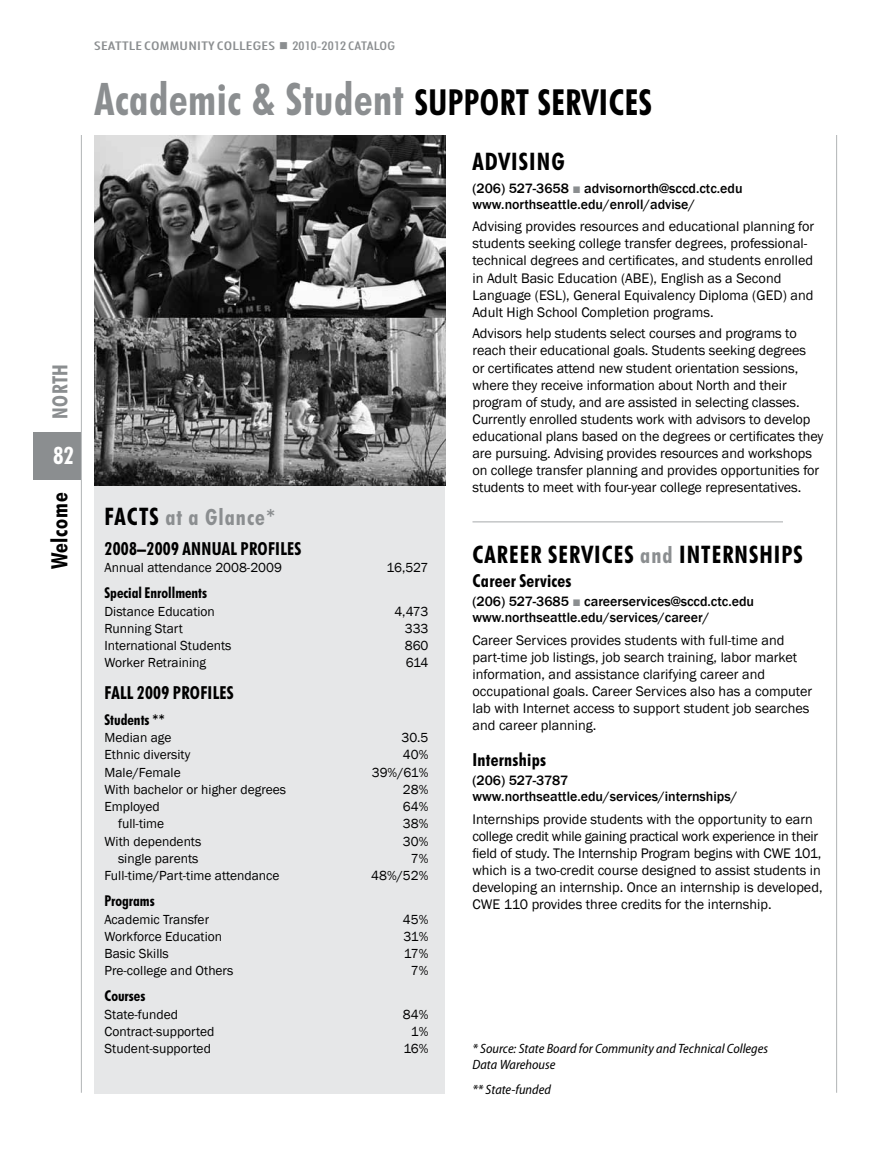
<style>
.page{position:relative;width:891px;height:1161px;background:#fff}
.page>*{position:absolute;margin:0;border:0;box-sizing:border-box;transform-origin:0 0}
.t1{font:700 condensed 45px "Futura BT";letter-spacing:.015em;color:#8b8e90;scale:.95 1}
.t2{font:700 condensed 24.15px "Futura BT";letter-spacing:.045em;color:#000}
.t3{font:700 condensed 24px "Futura BT";color:#fff}
.t4{font:700 condensed 22.5px "Futura BT";letter-spacing:.045em;color:#8b8e90}
.t5{font:700 condensed 22.5px "Futura BT";letter-spacing:.035em;color:#000}
.t6{font:700 condensed 21px "Futura BT";color:#8b8e90}
.t7{font:700 condensed 18px "Futura BT";letter-spacing:.015em;color:#000}
.t8{font:700 condensed 15px "Futura BT";color:#000}
.t9{font:14.25px/17.1px "Franklin Gothic";color:#000}
.t10{font:500 13.95px/16.2px "Franklin Gothic";color:#000}
.t11{font:13.5px "Franklin Gothic";color:#000}
.t12{font:italic semi-condensed 13.5px/15.8px "Myriad Pro";color:#000}
.t13{font:500 condensed 12px "Futura BT";letter-spacing:.015em;color:#8b8e90;scale:1.44 1}
.t14{font:500 condensed 12px "Futura BT";letter-spacing:.015em;color:#8b8e90;scale:1.3 1}
.s1{font-size:36px;color:#000}
.s2{color:#8b8e90}
.s3{font-size:24.15px;color:#000}
.s4{font-size:22.5px;color:#8b8e90}
</style>
<div class="page">
<div style="left:34px;top:432px;width:47px;height:47px;background:#8b8e90"></div>
<hr style="left:836px;top:135px;width:1px;height:958px;background:#b1b4b6">
<hr style="left:81px;top:135px;width:1px;height:958px;background:#b1b4b6">
<div style="left:94px;top:483px;width:352px;height:611px;background:#e6e7e8"></div>
<img style="left:94px;top:135px;width:352px;height:351px">
<hr style="left:472px;top:522px;width:311px;height:1px;background:#a7a9ac">
<h3 class="t6" style="left:47px;top:418px;width:54px;rotate:-90deg">nORTH</h3>
<h3 class="t3" style="left:53px;top:441px;width:23px">82</h3>
<h3 class="t5" style="left:46px;top:569px;width:78px;rotate:-90deg">Welcome</h3>
<p class="t13" style="left:94px;top:38px;width:187px">SEATTLE COMMUNITY COLLEGES ■ 2010-2012 CATAL</p>
<p class="t14" style="left:380px;top:38px;width:12px">OG</p>
<h1 class="t1" style="left:94px;top:72px;width:587px">Academic &amp; Student <span class="s1">Support Services</span></h1>
<h2 class="t2" style="left:472px;top:147px;width:91px">Advising</h2>
<p class="t10" style="left:472px;top:180px;width:272px">(206) 527-3658 <span class="s2">■</span> advisornorth@sccd.ctc.edu www.northseattle.edu/enroll/advise/</p>
<p class="t9" style="left:472px;top:218px;width:343px">Advising provides resources and educational planning for students seeking college transfer degrees, professional&shy;technical degrees and certificates, and students enrolled in Adult Basic Education (ABE), English as a Second Language (ESL), General Equivalency Diploma (GED) and Adult High School Completion programs.</p>
<p class="t9" style="left:472px;top:325px;width:352px">Advisors help students select courses and programs to reach their educational goals. Students seeking degrees<br>or certificates attend new student orientation sessions, where they receive information about North and their program of study, and are assisted in selecting classes.<br>Currently enrolled students work with advisors to develop educational plans based on the degrees or certificates they are pursuing. Advising provides resources and workshops on college transfer planning and provides opportunities for students to meet with four-year college representatives.</p>
<h3 class="t4" style="left:105px;top:503px;width:173px"><span class="s3">facts</span> at a Glance*</h3>
<p class="t7" style="left:105px;top:538px;width:89px">2008–2009 ANNUAL</p>
<p class="t7" style="left:241px;top:538px;width:9px">PROFILE</p>
<p class="t7" style="left:295px;top:538px;width:8px">S</p>
<p class="t11" style="left:105px;top:559px;width:179px">Annual attendance 2008-2009</p>
<p class="t11" style="left:387px;top:559px;width:43px">16,527</p>
<p class="t8" style="left:105px;top:584px;width:104px">Special Enrollments</p>
<p class="t11" style="left:105px;top:603px;width:112px">Distance Education</p>
<p class="t11" style="left:394px;top:603px;width:36px">4,473</p>
<p class="t11" style="left:105px;top:620px;width:80px">Running Start</p>
<p class="t11" style="left:405px;top:620px;width:25px">333</p>
<p class="t11" style="left:105px;top:637px;width:128px">International Students</p>
<p class="t11" style="left:405px;top:637px;width:25px">860</p>
<p class="t11" style="left:105px;top:654px;width:103px">Worker Retraining</p>
<p class="t11" style="left:406px;top:654px;width:24px">614</p>
<p class="t7" style="left:105px;top:681px;width:8px">FALL</p>
<p class="t7" style="left:137px;top:681px;width:45px">2009 PROFILE</p>
<p class="t7" style="left:227px;top:681px;width:8px">S</p>
<p class="t8" style="left:105px;top:710px;width:62px">Students **</p>
<p class="t11" style="left:105px;top:729px;width:68px">Median age</p>
<p class="t11" style="left:401px;top:729px;width:29px">30.5</p>
<p class="t11" style="left:105px;top:747px;width:87px">Ethnic diversity</p>
<p class="t11" style="left:403px;top:747px;width:27px">40%</p>
<p class="t11" style="left:105px;top:764px;width:78px">Male/Female</p>
<p class="t11" style="left:372px;top:764px;width:58px">39%/61%</p>
<p class="t11" style="left:105px;top:781px;width:183px">With bachelor or higher degrees</p>
<p class="t11" style="left:403px;top:781px;width:27px">28%</p>
<p class="t11" style="left:105px;top:798px;width:57px">Employed</p>
<p class="t11" style="left:403px;top:798px;width:27px">64%</p>
<p class="t11" style="left:118px;top:816px;width:48px">full-time</p>
<p class="t11" style="left:403px;top:816px;width:27px">38%</p>
<p class="t11" style="left:105px;top:833px;width:98px">With dependents</p>
<p class="t11" style="left:403px;top:833px;width:27px">30%</p>
<p class="t11" style="left:118px;top:850px;width:82px">single parents</p>
<p class="t11" style="left:411px;top:850px;width:19px">7%</p>
<p class="t11" style="left:105px;top:867px;width:177px">Full-time/Part-time attendance</p>
<p class="t11" style="left:371px;top:867px;width:59px">48%/52%</p>
<p class="t8" style="left:105px;top:892px;width:52px">Programs</p>
<p class="t11" style="left:105px;top:911px;width:106px">Academic Transfer</p>
<p class="t11" style="left:403px;top:911px;width:27px">45%</p>
<p class="t11" style="left:105px;top:928px;width:119px">Workforce Education</p>
<p class="t11" style="left:404px;top:928px;width:26px">31%</p>
<p class="t11" style="left:105px;top:945px;width:66px">Basic Skills</p>
<p class="t11" style="left:404px;top:945px;width:26px">17%</p>
<p class="t11" style="left:105px;top:962px;width:130px">Pre-college and Others</p>
<p class="t11" style="left:411px;top:962px;width:19px">7%</p>
<p class="t8" style="left:105px;top:987px;width:42px">Courses</p>
<p class="t11" style="left:105px;top:1006px;width:75px">State-funded</p>
<p class="t11" style="left:403px;top:1006px;width:27px">84%</p>
<p class="t11" style="left:105px;top:1023px;width:111px">Contract-supported</p>
<p class="t11" style="left:411px;top:1023px;width:19px">1%</p>
<p class="t11" style="left:105px;top:1040px;width:108px">Student-supported</p>
<p class="t11" style="left:403px;top:1040px;width:27px">16%</p>
<p class="t12" style="left:472px;top:1040px;width:297px">* Source: State Board for Community and Technical Colleges<br>Data Warehouse</p>
<p class="t12" style="left:472px;top:1081px;width:80px">** State-funded</p>
<h2 class="t2" style="left:472px;top:540px;width:331px">Career Services <span class="s4">and</span> Internships</h2>
<p class="t7" style="left:472px;top:570px;width:101px">Career Services</p>
<p class="t10" style="left:472px;top:594px;width:283px">(206) 527-3685 <span class="s2">■</span> careerservices@sccd.ctc.edu www.northseattle.edu/services/career/</p>
<p class="t9" style="left:472px;top:632px;width:341px">Career Services provides students with full-time and part-time job listings, job search training, labor market information, and assistance clarifying career and occupational goals. Career Services also has a computer lab with Internet access to support student job searches and career planning.</p>
<p class="t7" style="left:472px;top:749px;width:75px">Internships</p>
<p class="t10" style="left:472px;top:773px;width:266px">(206) 527-3787 www.northseattle.edu/services/internships/</p>
<p class="t9" style="left:472px;top:811px;width:352px">Internships provide students with the opportunity to earn college credit while gaining practical work experience in their field of study. The Internship Program begins with CWE 101, which is a two-credit course designed to assist students in developing an internship. Once an internship is developed, CWE 110 provides three credits for the internship.</p>
</div>
